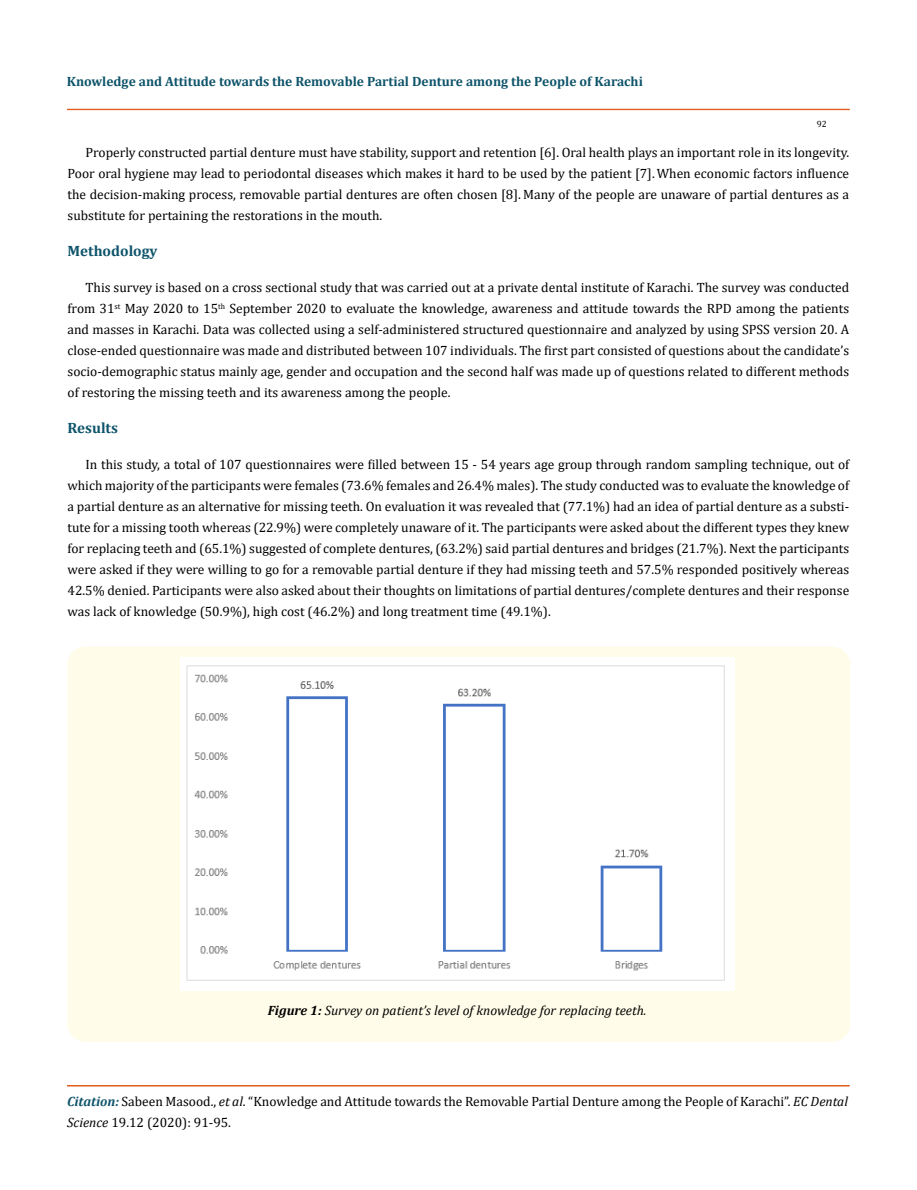
<style>
.page{position:relative;width:917px;height:1190px;background:#fff}
.page>*{position:absolute;margin:0;border:0;box-sizing:border-box;transform-origin:0 0}
.t1{font:700 15px "Cambria";color:#0e546a}
.t2{font:13.5px/21px "Cambria";color:#000;text-align:justify}
.t3{font:700 13.5px "Cambria";color:#0e546a}
.t4{font:italic 13.5px "Cambria";color:#000}
.t5{font:9px "Cambria";color:#000}
.s1{font-weight:700}
.s2{font-weight:700;font-style:italic;color:#0e546a}
.s3{font-style:italic}
</style>
<div class="page">
<div style="left:67px;top:109px;width:782px;height:1px;border:1px solid #e05d1a"></div>
<div style="left:67px;top:1085px;width:782px;height:1px;border:1px solid #e05d1a"></div>
<div style="left:68px;top:646px;width:782px;height:395px;background:#fffde9;border-radius:18px"></div>
<div style="left:180px;top:657px;width:554px;height:333px;background:#fff"></div>
<p class="t3" style="left:67px;top:72px;width:577px">Knowledge and Attitude towards the Removable Partial Denture among the People of Karachi</p>
<p class="t5" style="left:816px;top:118px;width:11px">92</p>
<p class="t2" style="left:67px;top:142px;width:783px;text-indent:18px">Properly constructed partial denture must have stability, support and retention [6]. Oral health plays an important role in its longevity.<br>Poor oral hygiene may lead to periodontal diseases which makes it hard to be used by the patient [7].When economic factors influence the decision-making process, removable partial dentures are often chosen [8]. Many of the people are unaware of partial dentures as a substitute for pertaining the restorations in the mouth.</p>
<p class="t1" style="left:68px;top:240px;width:92px">Methodology</p>
<p class="t2" style="left:67px;top:277px;width:783px;text-indent:18px">This survey is based on a cross sectional study that was carried out at a private dental institute of Karachi. The survey was conducted from 31<sup>st</sup> May 2020 to 15<sup>th</sup> September 2020 to evaluate the knowledge, awareness and attitude towards the RPD among the patients and masses in Karachi. Data was collected using a self-administered structured questionnaire and analyzed by using SPSS version 20. A close-ended questionnaire was made and distributed between 107 individuals. The first part consisted of questions about the candidate’s socio-demographic status mainly age, gender and occupation and the second half was made up of questions related to different methods of restoring the missing teeth and its awareness among the people.</p>
<p class="t1" style="left:68px;top:417px;width:52px">Results</p>
<p class="t2" style="left:68px;top:454px;width:783px;text-indent:18px">In this study, a total of 107 questionnaires were filled between 15 - 54 years age group through random sampling technique, out of which majority of the participants were females (73.6% females and 26.4% males). The study conducted was to evaluate the knowledge of a partial denture as an alternative for missing teeth. On evaluation it was revealed that (77.1%) had an idea of partial denture as a substi&shy;tute for a missing tooth whereas (22.9%) were completely unaware of it. The participants were asked about the different types they knew for replacing teeth and (65.1%) suggested of complete dentures, (63.2%) said partial dentures and bridges (21.7%). Next the participants were asked if they were willing to go for a removable partial denture if they had missing teeth and 57.5% responded positively whereas 42.5% denied. Participants were also asked about their thoughts on limitations of partial dentures/complete dentures and their response was lack of knowledge (50.9%), high cost (46.2%) and long treatment time (49.1%).</p>
<p class="t4" style="left:268px;top:1000px;width:380px"><span class="s1">Figure 1:</span> Survey on patient’s level of knowledge for replacing teeth.</p>
<p class="t2" style="left:67px;top:1090px;width:782px"><span class="s2">Citation:</span> Sabeen Masood., <span class="s3">et al</span>. “Knowledge and Attitude towards the Removable Partial Denture among the People of Karachi”. <span class="s3">EC Dental<br>Science</span> 19.12 (2020): 91-95.</p>
</div>
